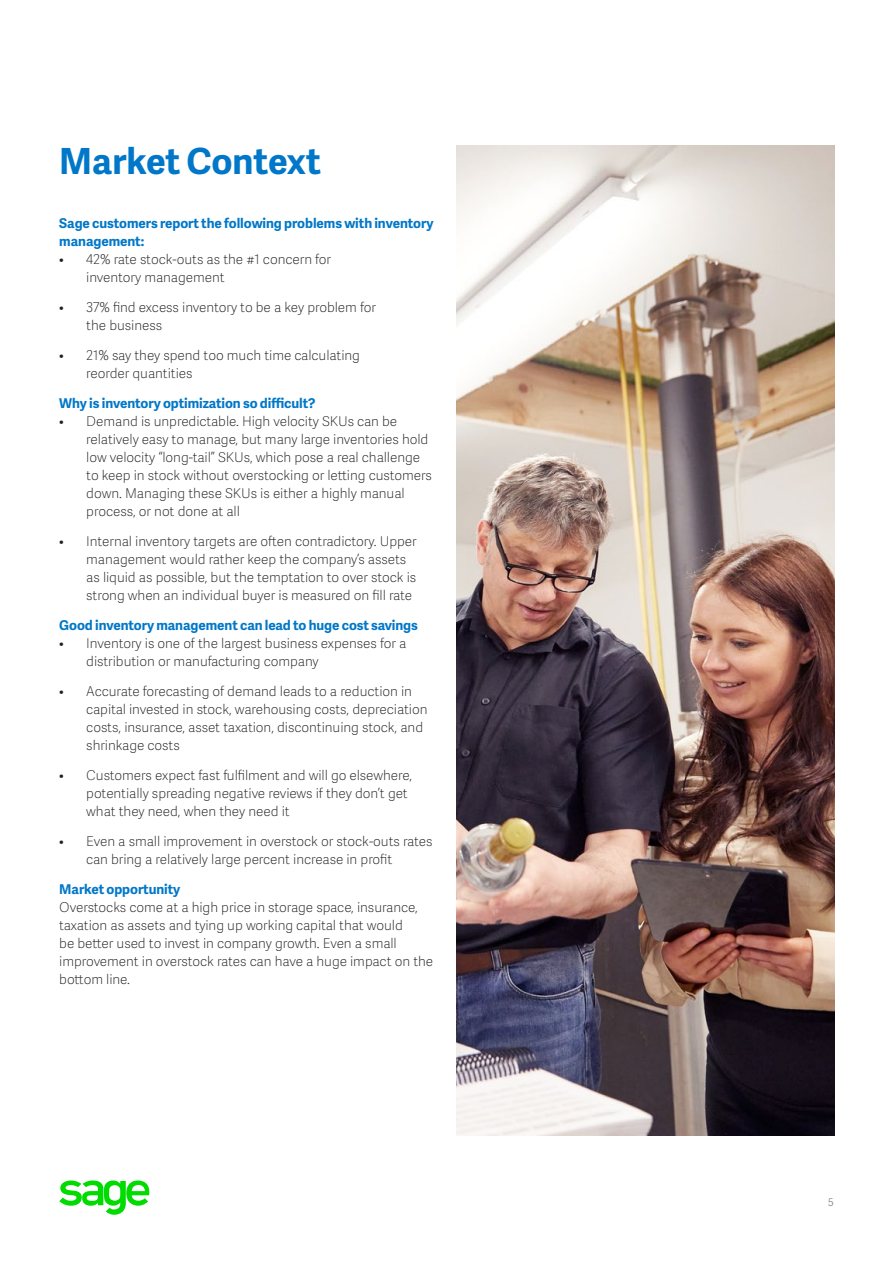
<style>
.page{position:relative;width:893px;height:1263px;background:#fff}
.page>*{position:absolute;margin:0;border:0;box-sizing:border-box;transform-origin:0 0}
.t1{font:700 36px "Adelle Sans SAGE";color:#0077c8}
.t2{font:13.5px/18px "Adelle Sans SAGE Th";letter-spacing:-.005em;color:#231f20}
.t3{font:700 13.5px/18px "Adelle Sans SAGE";letter-spacing:-.005em;color:#0077c8}
.t4{font:10.5px "Adelle Sans SAGE Lt";color:#787d83}
</style>
<div class="page">
<svg style="left:59px;top:1181px;width:91px;height:34px"></svg>
<img style="left:456px;top:146px;width:378px;height:989px">
<h1 class="t1" style="left:59px;top:135px;width:263px">Market Context</h1>
<p class="t3" style="left:59px;top:214px;width:375px">Sage customers report the following problems with inventory management:</p>
<p class="t2" style="left:86px;top:250px;width:246px;text-indent:-27px">• 42% rate stock-outs as the #1 concern for inventory management</p>
<p class="t2" style="left:86px;top:298px;width:291px;text-indent:-27px">• 37% find excess inventory to be a key problem for the business</p>
<p class="t2" style="left:86px;top:346px;width:275px;text-indent:-27px">• 21% say they spend too much time calculating reorder quantities</p>
<p class="t3" style="left:59px;top:394px;width:258px">Why is inventory optimization so difficult?</p>
<p class="t2" style="left:86px;top:412px;width:347px;text-indent:-27px">• Demand is unpredictable. High velocity SKUs can be relatively easy to manage, but many large inventories hold low velocity “long-tail” SKUs, which pose a real challenge to keep in stock without overstocking or letting customers down. Managing these SKUs is either a highly manual process, or not done at all</p>
<p class="t2" style="left:86px;top:532px;width:332px;text-indent:-27px">• Internal inventory targets are often contradictory. Upper management would rather keep the company’s assets as liquid as possible, but the temptation to over stock is strong when an individual buyer is measured on fill rate</p>
<p class="t3" style="left:59px;top:616px;width:360px">Good inventory management can lead to huge cost savings</p>
<p class="t2" style="left:86px;top:634px;width:321px;text-indent:-27px">• Inventory is one of the largest business expenses for a distribution or manufacturing company</p>
<p class="t2" style="left:86px;top:682px;width:342px;text-indent:-27px">• Accurate forecasting of demand leads to a reduction in capital invested in stock, warehousing costs, depreciation costs, insurance, asset taxation, discontinuing stock, and shrinkage costs</p>
<p class="t2" style="left:86px;top:766px;width:327px;text-indent:-27px">• Customers expect fast fulfilment and will go elsewhere, potentially spreading negative reviews if they don’t get what they need, when they need it</p>
<p class="t2" style="left:86px;top:832px;width:348px;text-indent:-27px">• Even a small improvement in overstock or stock-outs rates can bring a relatively large percent increase in profit</p>
<p class="t3" style="left:59px;top:880px;width:122px">Market opportunity</p>
<p class="t2" style="left:59px;top:898px;width:375px">Overstocks come at a high price in storage space, insurance, taxation as assets and tying up working capital that would<br>be better used to invest in company growth. Even a small improvement in overstock rates can have a huge impact on the bottom line.</p>
<p class="t4" style="left:828px;top:1195px;width:7px">5</p>
</div>
